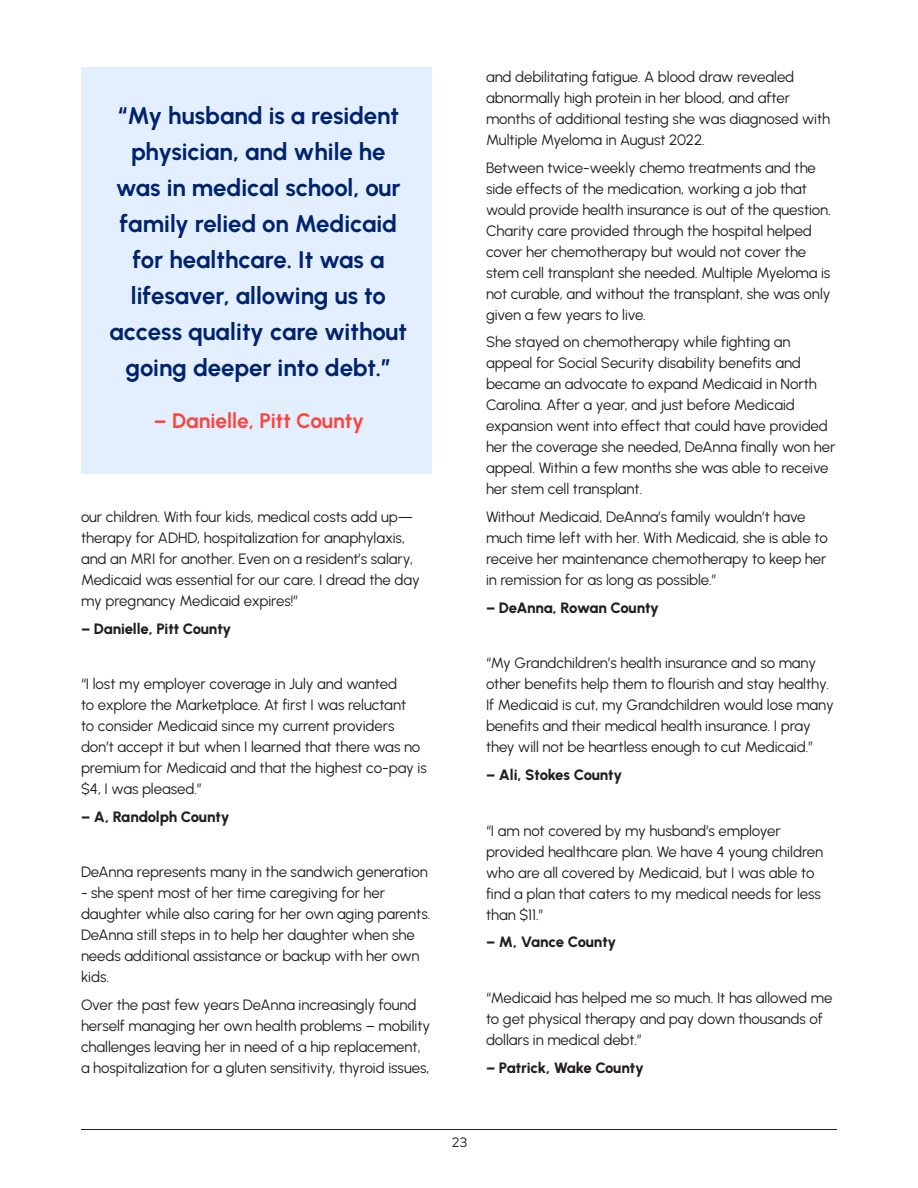
<style>
.page{position:relative;width:918px;height:1188px;background:#fff}
.page>*{position:absolute;margin:0;border:0;box-sizing:border-box;transform-origin:0 0}
.Text_Paragraph_Style{font:700 24px/36px "Urbanist";letter-spacing:-.005em;color:#00236d;text-align:center}
.Text_Paragraph_Style-2{font:700 21px "Urbanist";color:#f44840}
.t1{font:15px/21px "Urbanist";letter-spacing:-.005em;color:#231f20}
.t2{font:800 15px "Urbanist";letter-spacing:-.02em;color:#231f20}
.t3{font:13.5px "Acherus Grotesque";color:#231f20}
</style>
<div class="page">
<hr style="left:81px;top:1129px;width:756px;height:1px;background:#231f20">
<div style="left:81px;top:68px;width:351px;height:406px;background:#e3effe"></div>
<p class="Text_Paragraph_Style" style="left:110px;top:97px;width:299px">“My husband is a resident physician, and while he was in medical school, our family relied on Medicaid for healthcare. It was a lifesaver, allowing us to access quality care without going deeper into debt.”</p>
<p class="Text_Paragraph_Style-2" style="left:154px;top:406px;width:212px">– Danielle, Pitt County</p>
<p class="t1" style="left:81px;top:506px;width:340px">our children. With four kids, medical costs add up— therapy for ADHD, hospitalization for anaphylaxis, and an MRI for another. Even on a resident’s salary, Medicaid was essential for our care. I dread the day my pregnancy Medicaid expires!”</p>
<p class="t2" style="left:81px;top:618px;width:152px">– Danielle, Pitt County</p>
<p class="t1" style="left:81px;top:673px;width:347px">“I lost my employer coverage in July and wanted<br>to explore the Marketplace. At first I was reluctant<br>to consider Medicaid since my current providers don’t accept it but when I learned that there was no premium for Medicaid and that the highest co-pay is $4, I was pleased.”</p>
<p class="t2" style="left:81px;top:806px;width:150px">– A, Randolph County</p>
<p class="t1" style="left:81px;top:861px;width:348px">DeAnna represents many in the sandwich generation</p>
<p class="t1" style="left:81px;top:882px;width:351px">- she spent most of her time caregiving for her daughter while also caring for her own aging parents.<br>DeAnna still steps in to help her daughter when she needs additional assistance or backup with her own kids.</p>
<p class="t1" style="left:81px;top:994px;width:351px">Over the past few years DeAnna increasingly found herself managing her own health problems – mobility challenges leaving her in need of a hip replacement, a hospitalization for a gluten sensitivity, thyroid issues,</p>
<p class="t1" style="left:486px;top:66px;width:346px">and debilitating fatigue. A blood draw revealed abnormally high protein in her blood, and after months of additional testing she was diagnosed with Multiple Myeloma in August 2022.</p>
<p class="t1" style="left:486px;top:156px;width:347px">Between twice-weekly chemo treatments and the side effects of the medication, working a job that would provide health insurance is out of the question.<br>Charity care provided through the hospital helped cover her chemotherapy but would not cover the stem cell transplant she needed. Multiple Myeloma is not curable, and without the transplant, she was only given a few years to live.</p>
<p class="t1" style="left:486px;top:331px;width:351px">She stayed on chemotherapy while fighting an appeal for Social Security disability benefits and became an advocate to expand Medicaid in North Carolina. After a year, and just before Medicaid expansion went into effect that could have provided her the coverage she needed, DeAnna finally won her appeal. Within a few months she was able to receive her stem cell transplant.</p>
<p class="t1" style="left:486px;top:506px;width:343px">Without Medicaid, DeAnna’s family wouldn’t have much time left with her. With Medicaid, she is able to receive her maintenance chemotherapy to keep her in remission for as long as possible.”</p>
<p class="t2" style="left:486px;top:597px;width:175px">– DeAnna, Rowan County</p>
<p class="t1" style="left:486px;top:652px;width:349px">“My Grandchildren’s health insurance and so many other benefits help them to flourish and stay healthy.<br>If Medicaid is cut, my Grandchildren would lose many benefits and their medical health insurance. I pray they will not be heartless enough to cut Medicaid.”</p>
<p class="t2" style="left:486px;top:764px;width:138px">– Ali, Stokes County</p>
<p class="t1" style="left:486px;top:819px;width:339px">“I am not covered by my husband’s employer provided healthcare plan. We have 4 young children who are all covered by Medicaid, but I was able to find a plan that caters to my medical needs for less than $11.”</p>
<p class="t2" style="left:486px;top:931px;width:132px">– M, Vance County</p>
<p class="t1" style="left:486px;top:987px;width:348px">“Medicaid has helped me so much. It has allowed me to get physical therapy and pay down thousands of dollars in medical debt.”</p>
<p class="t2" style="left:486px;top:1057px;width:159px">– Patrick, Wake County</p>
<p class="t3" style="left:452px;top:1131px;width:17px">23</p>
</div>
